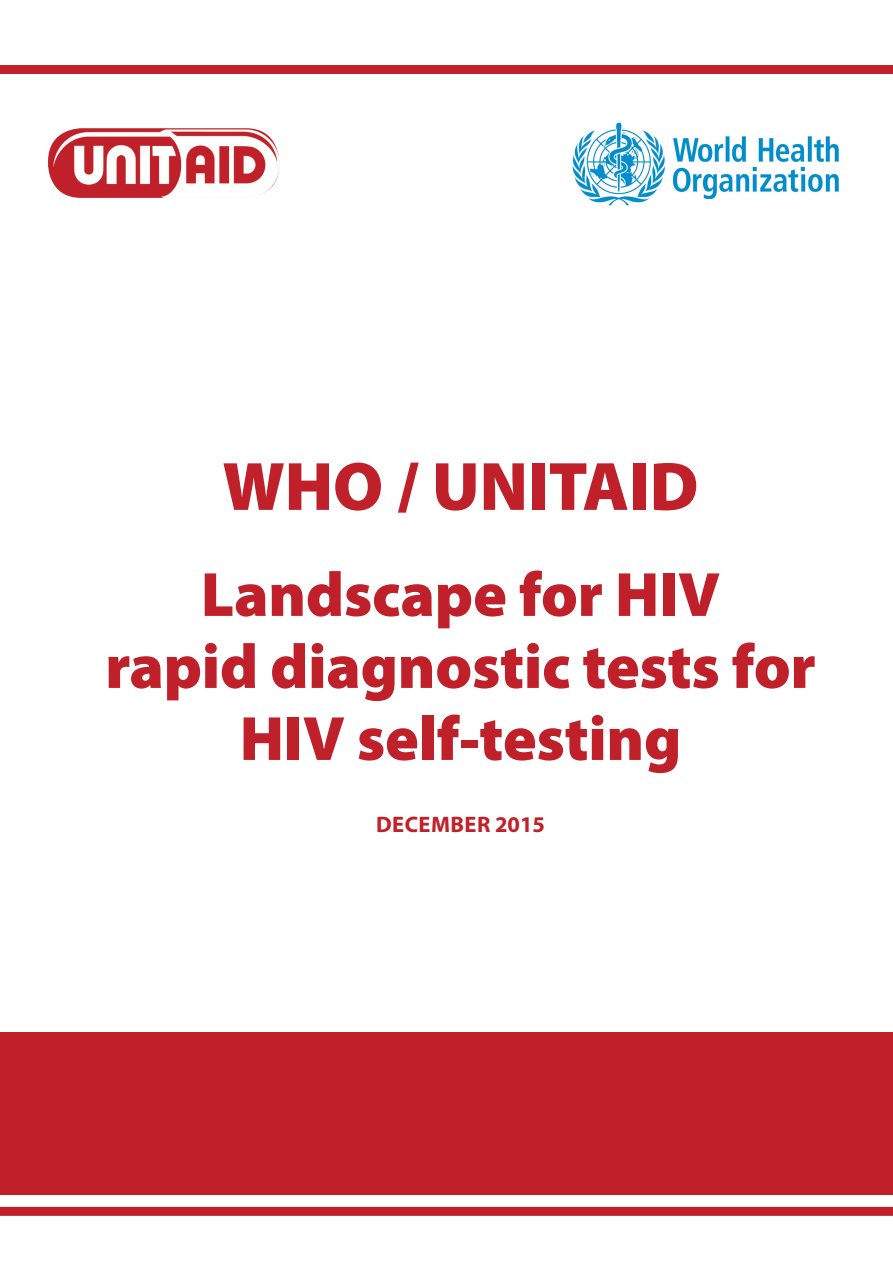
<style>
.page{position:relative;width:893px;height:1263px;background:#fff}
.page>*{position:absolute;margin:0;border:0;box-sizing:border-box;transform-origin:0 0}
.t1{font:900 69px "Myriad Pro";letter-spacing:-.005em;color:#c02029}
.t2{font:900 63px/72px "Myriad Pro";letter-spacing:-.005em;color:#c02029;text-align:center}
.t3{font:700 22.5px "Myriad Pro";letter-spacing:.02em;color:#c02029}
</style>
<div class="page">
<div style="left:0;top:1207px;width:893px;height:9px;background:#c02029"></div>
<div style="left:0;top:1033px;width:893px;height:162px;background:#c02029"></div>
<img style="left:48px;top:128px;width:231px;height:70px">
<div style="left:0;top:65px;width:893px;height:9px;background:#c02029"></div>
<img style="left:572px;top:122px;width:267px;height:84px">
<p class="t1" style="left:222px;top:447px;width:478px">WHO / UNITAID</p>
<p class="t2" style="left:105px;top:559px;width:712px">Landscape for HIV<br>rapid diagnostic tests for<br>HIV self-testing</p>
<p class="t3" style="left:376px;top:810px;width:170px">DECEMBER 2015</p>
</div>
